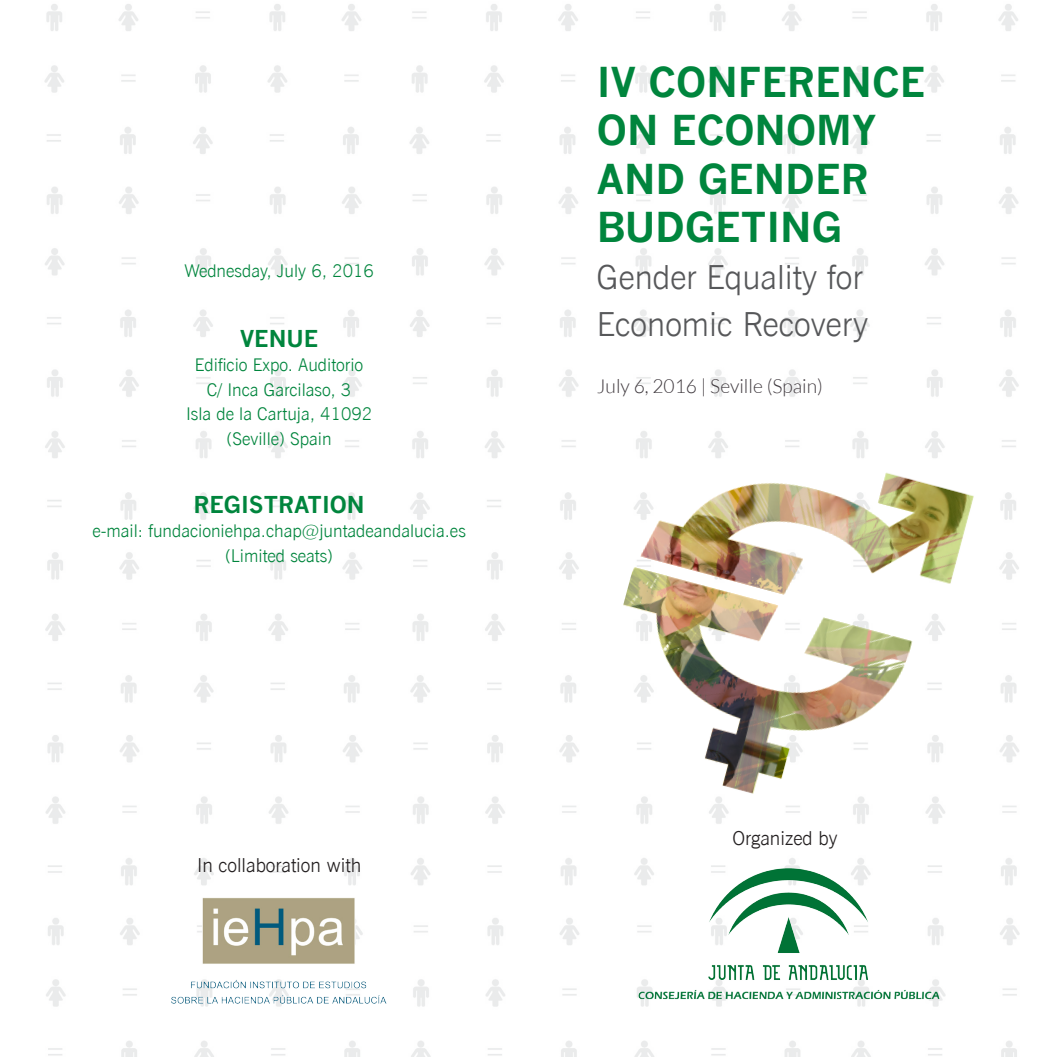
<style>
.page{position:relative;width:1057px;height:1057px;background:#fff}
.page>*{position:absolute;margin:0;border:0;box-sizing:border-box;transform-origin:0 0}
.t1{font:700 40.25px/48.3px "News Gothic";color:#00853d}
.t2{font:300 33.25px/47.2px "News Gothic BT";color:#57585a}
.t3{font:700 22.75px "News Gothic";color:#00853d}
.t4{font:300 19.25px "News Gothic BT";color:#231f20}
.t5{font:300 19.25px "Lato";color:#403a3f}
.t6{font:300 17.5px "News Gothic BT";color:#00853d}
</style>
<div class="page">
<img style="left:44px;top:4px;width:976px;height:1053px">
<img style="left:171px;top:897px;width:216px;height:106px">
<img style="left:612px;top:865px;width:354px;height:142px">
<img style="left:583px;top:410px;width:398px;height:427px">
<p class="t6" style="left:184px;top:260px;width:191px">Wednesday, July 6, 2016</p>
<p class="t3" style="left:240px;top:324px;width:80px">VENUE</p>
<p class="t6" style="left:195px;top:354px;width:170px">Edificio Expo. Auditorio</p>
<p class="t6" style="left:207px;top:379px;width:146px">C/ Inca Garcilaso, 3</p>
<p class="t6" style="left:186px;top:403px;width:188px">Isla de la Cartuja, 41092</p>
<p class="t6" style="left:227px;top:428px;width:106px">(Seville) Spain</p>
<p class="t3" style="left:194px;top:491px;width:173px">REGISTRATION</p>
<p class="t6" style="left:92px;top:520px;width:375px">e-mail: fundacioniehpa.chap@juntadeandalucia.es</p>
<p class="t6" style="left:225px;top:545px;width:109px">(Limited seats)</p>
<p class="t4" style="left:197px;top:853px;width:166px">In collaboration with</p>
<p class="t1" style="left:597px;top:57px;width:330px">IV CONFERENCE<br>ON ECONOMY<br>AND GENDER<br>BUDGETING</p>
<p class="t2" style="left:597px;top:253px;width:273px">Gender Equality for<br>Economic Recovery</p>
<p class="t5" style="left:597px;top:375px;width:227px">July 6, 2016 | Seville (Spain)</p>
<p class="t4" style="left:732px;top:826px;width:106px">Organized by</p>
</div>
